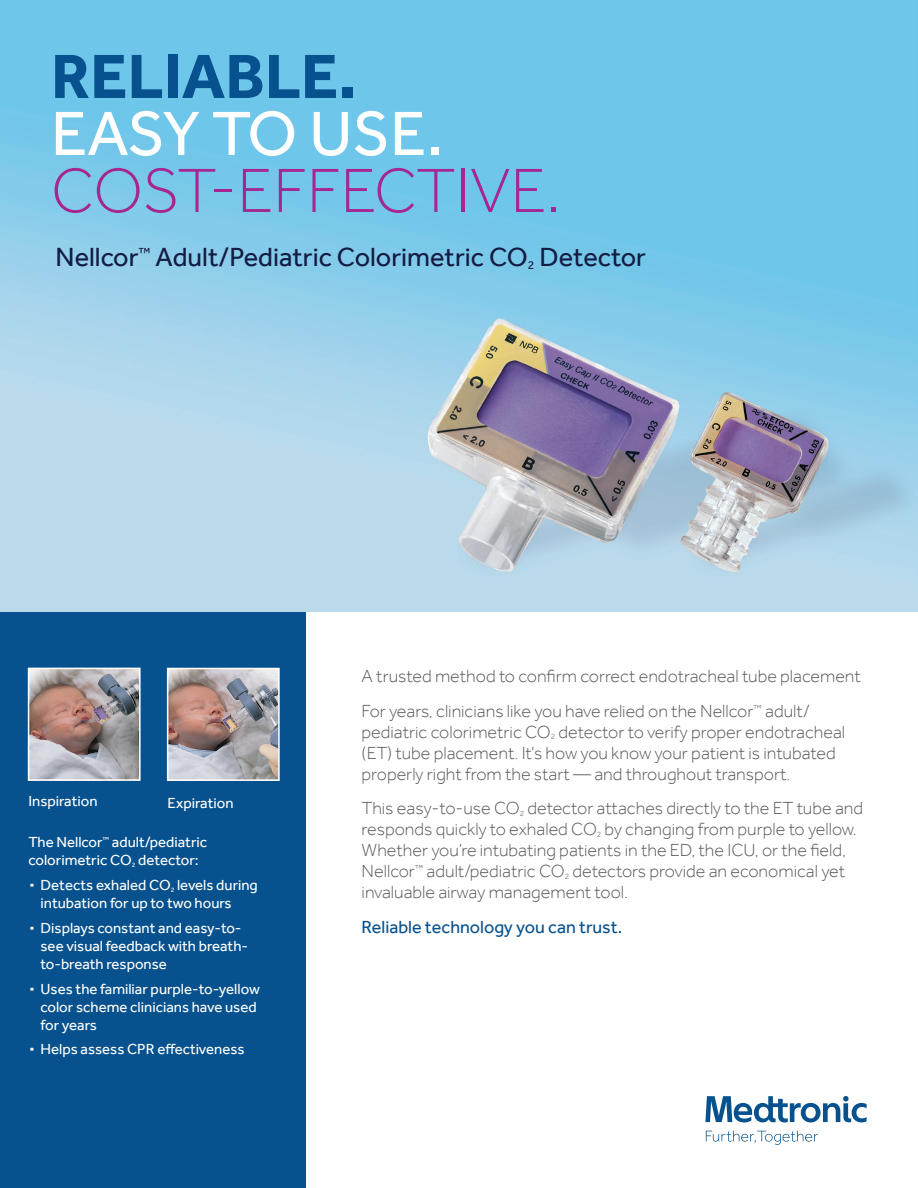
<style>
.page{position:relative;width:918px;height:1188px;background:#fff}
.page>*{position:absolute;margin:0;border:0;box-sizing:border-box;transform-origin:0 0}
.Headline{font:300 64.5px "Effra";color:#a62790}
.Headline-2{font:64.5px "Effra";letter-spacing:-.01em;color:#fff}
.Headline-3{font:700 64.5px "Effra";color:#07528e}
.Body{font:27px "Effra";color:#131c42}
.Body-2{font:300 18px/21px "Effra";color:#57585a}
.Body-3{font:18px "Effra";color:#07528e}
.Body-4{font:15px/18px "Effra";color:#fff}
.Body-5{font:6.75px "Effra";color:#fff}
.s1{font-size:30px}
</style>
<div class="page">
<div style="left:0;top:612px;width:306px;height:576px;background:#07528e"></div>
<img style="left:0;top:0;width:918px;height:612px">
<img style="left:31px;top:671px;width:107px;height:107px">
<div style="left:28px;top:668px;width:113px;height:113px;border:2px solid #fff"></div>
<img style="left:170px;top:671px;width:107px;height:107px">
<div style="left:167px;top:668px;width:113px;height:113px;border:2px solid #fff"></div>
<svg style="left:705px;top:1096px;width:162px;height:49px"></svg>
<p class="Headline-3" style="left:51px;top:37px;width:307px">RELIABLE.</p>
<p class="Headline-2" style="left:51px;top:96px;width:393px">EASY TO USE.</p>
<p class="Headline" style="left:51px;top:154px;width:511px">COST-EFFECTIVE.</p>
<p class="Body" style="left:56px;top:241px;width:592px">Nellcor<sup>™</sup> Adult/Pediatric Colorimetric CO<sub>2</sub> Detector</p>
<p class="Body-4" style="left:29px;top:792px;width:71px">Inspiration</p>
<p class="Body-4" style="left:168px;top:794px;width:67px">Expiration</p>
<p class="Body-4" style="left:29px;top:833px;width:180px">The Nellcor<sup>™</sup> adult/pediatric colorimetric CO detector:</p>
<p class="Body-5" style="left:132px;top:861px;width:5px">2</p>
<p class="Body-4" style="left:29px;top:876px;width:231px"><span class="s1">∙</span> Detects exhaled CO levels during</p>
<p class="Body-5" style="left:171px;top:885px;width:5px">2</p>
<p class="Body-4" style="left:41px;top:894px;width:193px">intubation for up to two hours</p>
<p class="Body-4" style="left:41px;top:919px;width:209px;text-indent:-12px"><span class="s1">∙</span> Displays constant and easy-to&shy;see visual feedback with breath&shy;to-breath response</p>
<p class="Body-4" style="left:41px;top:979px;width:221px;text-indent:-12px"><span class="s1">∙</span> Uses the familiar purple-to-yellow color scheme clinicians have used for years</p>
<p class="Body-4" style="left:29px;top:1040px;width:217px"><span class="s1">∙</span> Helps assess CPR effectiveness</p>
<p class="Body-2" style="left:362px;top:665px;width:501px">A trusted method to confirm correct endotracheal tube placement</p>
<p class="Body-2" style="left:362px;top:700px;width:485px">For years, clinicians like you have relied on the Nellcor<sup>™</sup> adult/ pediatric colorimetric CO<sub>2</sub> detector to verify proper endotracheal (ET) tube placement. It’s how you know your patient is intubated properly right from the start — and throughout transport.</p>
<p class="Body-2" style="left:362px;top:797px;width:503px">This easy-to-use CO<sub>2</sub> detector attaches directly to the ET tube and responds quickly to exhaled CO<sub>2</sub> by changing from purple to yellow.<br>Whether you’re intubating patients in the ED, the ICU, or the field, Nellcor<sup>™</sup> adult/pediatric CO<sub>2</sub> detectors provide an economical yet invaluable airway management tool.</p>
<p class="Body-3" style="left:362px;top:916px;width:262px">Reliable technology you can trust.</p>
</div>
